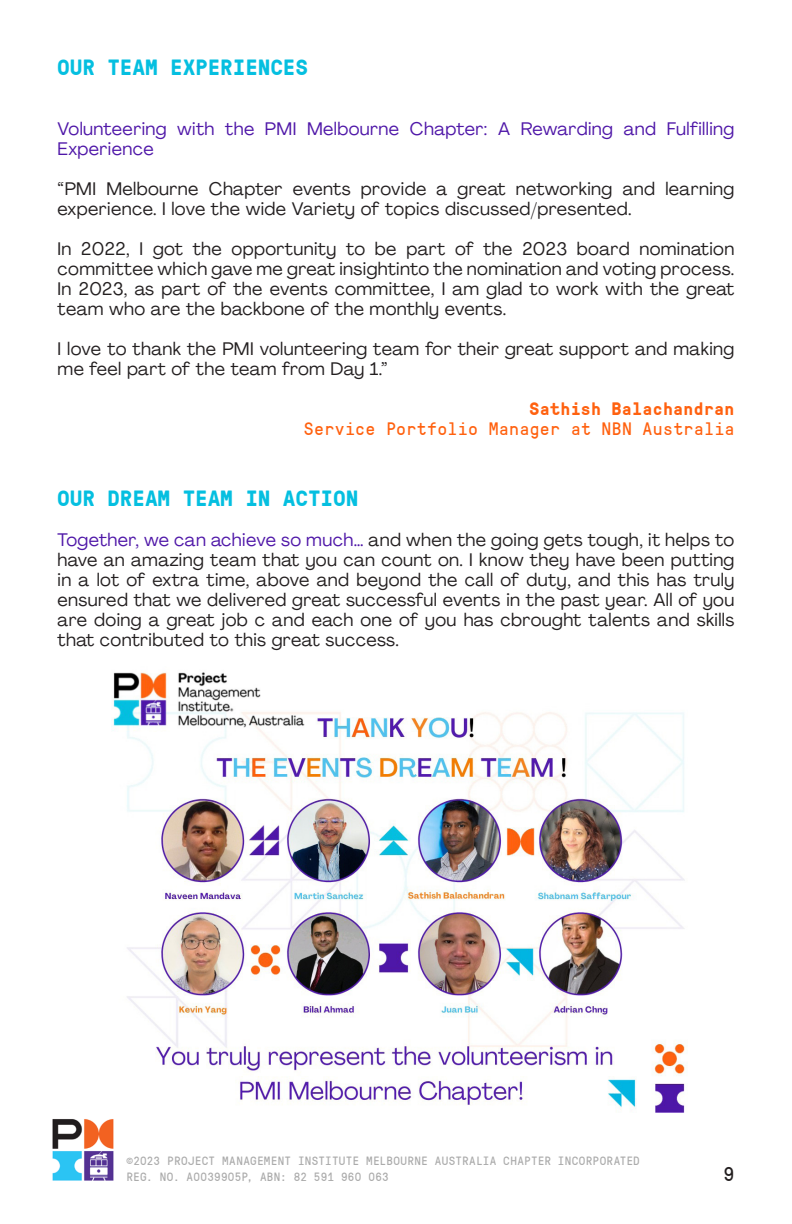
<style>
.page{position:relative;width:792px;height:1224px;background:#fff}
.page>*{position:absolute;margin:0;border:0;box-sizing:border-box;transform-origin:0 0}
.Paragraph_Style{font:700 22px "GT Pressura Mono";letter-spacing:.02em;color:#05bfe0}
.t1{font:20px "GT Pressura Mono";color:#231f20}
.Paragraph_Style-2{font:18px/20px "Agrandir";letter-spacing:.02em;color:#231f20}
.Paragraph_Style-3{font:18px/20px "Agrandir";letter-spacing:.02em;color:#4f17a8}
.Paragraph_Style-4{font:18px "GT Pressura Mono";letter-spacing:.02em;color:#ff610f}
.Paragraph_Style-5{font:700 18px "GT Pressura Mono";letter-spacing:.02em;color:#ff610f}
.t2{font:12px/16px "GT Pressura Mono";letter-spacing:.02em;color:#ababab}
.s1{color:#4f17a8}
</style>
<div class="page">
<img style="left:52px;top:1119px;width:62px;height:62px">
<img style="left:113px;top:672px;width:572px;height:441px">
<p class="Paragraph_Style" style="left:58px;top:51px;width:252px">OUR TEAM EXPERIENCES</p>
<p class="Paragraph_Style-3" style="left:58px;top:119px;width:678px">Volunteering with the PMI Melbourne Chapter: A Rewarding and Fulfilling<br>Experience</p>
<p class="Paragraph_Style-2" style="left:58px;top:179px;width:678px">“PMI Melbourne Chapter events provide a great networking and learning experience. I love the wide Variety of topics discussed/presented.</p>
<p class="Paragraph_Style-2" style="left:58px;top:239px;width:678px;text-align:justify">In 2022, I got the opportunity to be part of the 2023 board nomination committee which gave me great insightinto the nomination and voting process.<br>In 2023, as part of the events committee, I am glad to work with the great team who are the backbone of the monthly events.</p>
<p class="Paragraph_Style-2" style="left:58px;top:339px;width:678px">I love to thank the PMI volunteering team for their great support and making me feel part of the team from Day 1.”</p>
<p class="Paragraph_Style-5" style="left:530px;top:396px;width:206px">Sathish Balachandran</p>
<p class="Paragraph_Style-4" style="left:304px;top:416px;width:432px">Service Portfolio Manager at NBN Australia</p>
<p class="Paragraph_Style" style="left:58px;top:482px;width:302px">OUR DREAM TEAM IN ACTION</p>
<p class="Paragraph_Style-2" style="left:58px;top:529px;width:678px;text-align:justify"><span class="s1">Together, we can achieve so much…</span> and when the going gets tough, it helps to have an amazing team that you can count on. I know they have been putting in a lot of extra time, above and beyond the call of duty, and this has truly ensured that we delivered great successful events in the past year. All of you are doing a great job c and each one of you has cbrought talents and skills that contributed to this great success.</p>
<p class="t2" style="left:127px;top:1152px;width:515px">©2023 PROJECT MANAGEMENT INSTITUTE MELBOURNE AUSTRALIA CHAPTER INCORPORATED<br>REG. NO. A0039905P, ABN: 82 591 960 063</p>
<p class="t1" style="left:723px;top:1159px;width:12px">9</p>
</div>
